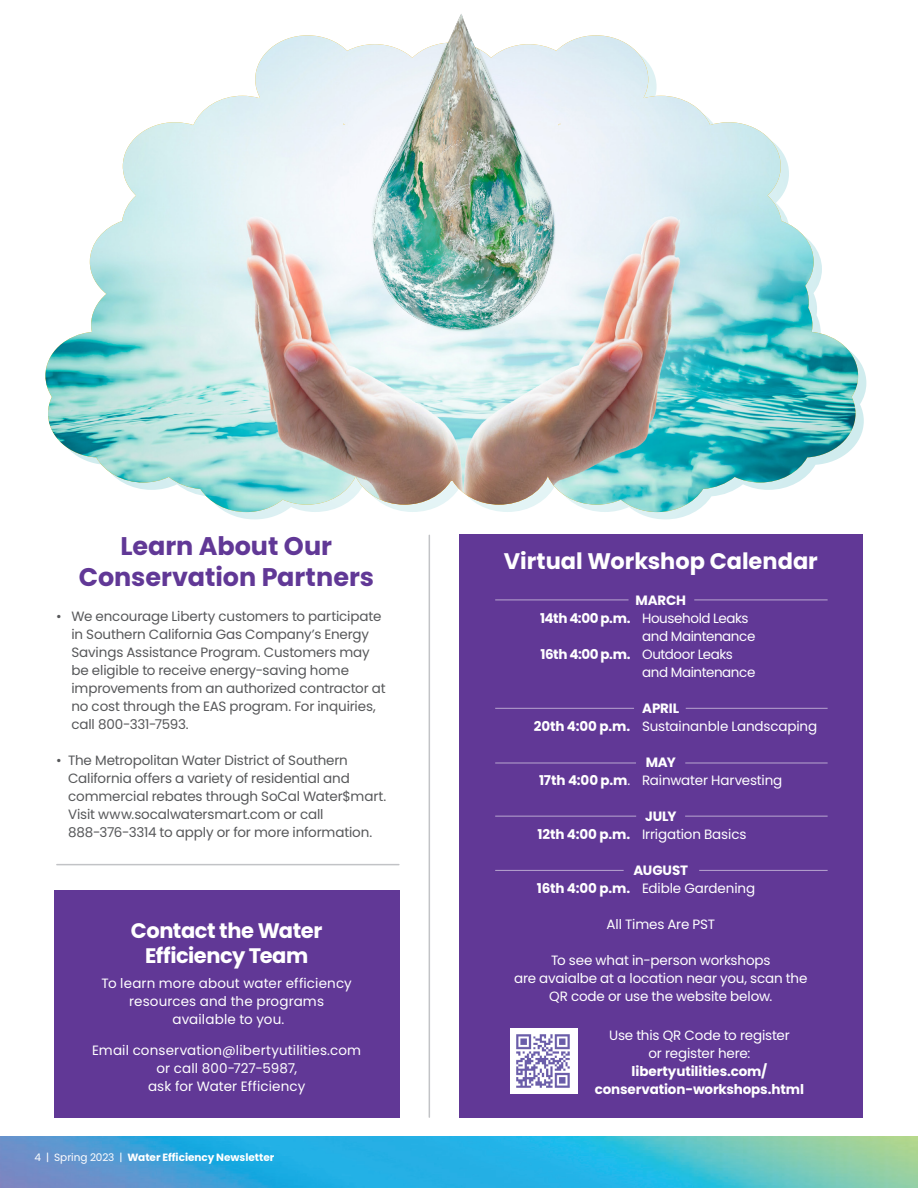
<style>
.page{position:relative;width:918px;height:1188px;background:#fff}
.page>*{position:absolute;margin:0;border:0;box-sizing:border-box;transform-origin:0 0}
.t1{font:700 25.5px "Poppins";color:#613896}
.t2{font:700 22.5px "Poppins";color:#fff}
.t3{font:700 21px/25.5px "Poppins";letter-spacing:-.02em;color:#fff;text-align:center}
.t4{font:13.5px/18px "Poppins";letter-spacing:-.01em;color:#57585a}
.t5{font:13.5px "Poppins";letter-spacing:-.01em;color:#fff}
.t6{font:13.5px/18px "Poppins";letter-spacing:.01em;color:#fff;text-align:center}
.t7{font:700 13.5px/18px "Poppins";letter-spacing:-.01em;color:#fff;text-align:center}
.t8{font:13.5px "Poppins";letter-spacing:-.03em;color:#fff}
.t9{font:700 10.5px "Poppins";letter-spacing:-.005em;color:#fff}
.s1{font-weight:400}
.s2{font-weight:700}
</style>
<div class="page">
<img style="left:0;top:1137px;width:918px;height:51px">
<div style="left:54px;top:891px;width:346px;height:227px;background:#613896"></div>
<hr style="left:57px;top:864px;width:342px;height:1px;background:#c2c3c6">
<hr style="left:429px;top:535px;width:1px;height:582px;background:#c2c3c6">
<div style="left:459px;top:534px;width:404px;height:584px;background:#613896"></div>
<hr style="left:699px;top:870px;width:129px;height:1px;background:#fff">
<hr style="left:685px;top:816px;width:143px;height:1px;background:#fff">
<hr style="left:685px;top:762px;width:143px;height:2px;background:#fff">
<hr style="left:686px;top:708px;width:142px;height:1px;background:#fff">
<hr style="left:694px;top:599px;width:134px;height:1px;background:#fff">
<hr style="left:495px;top:870px;width:129px;height:1px;background:#fff">
<hr style="left:495px;top:816px;width:141px;height:1px;background:#fff">
<hr style="left:495px;top:762px;width:141px;height:2px;background:#fff">
<hr style="left:495px;top:708px;width:139px;height:1px;background:#fff">
<hr style="left:495px;top:599px;width:134px;height:1px;background:#fff">
<div style="left:510px;top:1028px;width:67px;height:66px;background:#fff"></div>
<img style="left:516px;top:1034px;width:54px;height:54px">
<img style="left:45px;top:35px;width:813px;height:477px">
<img style="left:313px;top:14px;width:294px;height:326px">
<p class="t1" style="left:121px;top:532px;width:213px">Learn About Our</p>
<p class="t1" style="left:79px;top:562px;width:297px">Conservation Partners</p>
<p class="t4" style="left:71px;top:607px;width:316px;text-indent:-15px">• We encourage Liberty customers to participate in Southern California Gas Company’s Energy Savings Assistance Program. Customers may be eligible to receive energy-saving home improvements from an authorized contractor at no cost through the EAS program. For inquiries, call 800-331-7593.</p>
<p class="t4" style="left:68px;top:751px;width:320px;text-indent:-12px">• The Metropolitan Water District of Southern California offers a variety of residential and commercial rebates through SoCal Water$mart.<br>Visit www.socalwatersmart.com or call 888-376-3314 to apply or for more information.</p>
<p class="t3" style="left:131px;top:918px;width:193px">Contact the Water<br>Efficiency Team</p>
<p class="t6" style="left:102px;top:974px;width:252px">To learn more about water efficiency resources and the programs available to you.</p>
<p class="t6" style="left:92px;top:1042px;width:271px">Email conservation@libertyutilities.com</p>
<p class="t6" style="left:148px;top:1060px;width:159px">or call 800-727-5987, ask for Water Efficiency</p>
<p class="t9" style="left:35px;top:1151px;width:241px"><span class="s1">4 | Spring 2023 |</span> Water Efficiency Newsletter</p>
<p class="t2" style="left:504px;top:548px;width:316px">Virtual Workshop Calendar</p>
<p class="t7" style="left:636px;top:591px;width:52px">MARCH</p>
<p class="t8" style="left:540px;top:610px;width:210px"><span class="s2">14th 4:00 p.m.</span> Household Leaks</p>
<p class="t8" style="left:642px;top:628px;width:115px">and Maintenance</p>
<p class="t7" style="left:541px;top:645px;width:194px">16th 4:00 p.m. <span class="s1">Outdoor Leaks</span></p>
<p class="t8" style="left:642px;top:664px;width:115px">and Maintenance</p>
<p class="t7" style="left:642px;top:699px;width:39px">APRIL</p>
<p class="t5" style="left:534px;top:718px;width:285px"><span class="s2">20th 4:00 p.m.</span> Sustainanble Landscaping</p>
<p class="t7" style="left:646px;top:753px;width:32px">MAY</p>
<p class="t5" style="left:539px;top:772px;width:245px"><span class="s2">17th 4:00 p.m</span>. Rainwater Harvesting</p>
<p class="t7" style="left:645px;top:807px;width:33px">JULY</p>
<p class="t5" style="left:537px;top:826px;width:211px"><span class="s2">12th 4:00 p.m.</span> Irrigation Basics</p>
<p class="t7" style="left:633px;top:861px;width:56px">AUGUST</p>
<p class="t5" style="left:537px;top:880px;width:220px"><span class="s2">16th 4:00 p.m.</span> Edible Gardening</p>
<p class="t5" style="left:607px;top:916px;width:110px">All Times Are PST</p>
<p class="t5" style="left:551px;top:952px;width:221px">To see what in-person workshops</p>
<p class="t5" style="left:514px;top:970px;width:295px">are avaialbe at a location near you, scan the</p>
<p class="t5" style="left:549px;top:988px;width:225px">QR code or use the website below.</p>
<p class="t5" style="left:609px;top:1028px;width:182px">Use this QR Code to register</p>
<p class="t5" style="left:648px;top:1046px;width:104px">or register here:</p>
<p class="t7" style="left:595px;top:1063px;width:211px">libertyutilities.com/ conservation-workshops.html</p>
</div>
